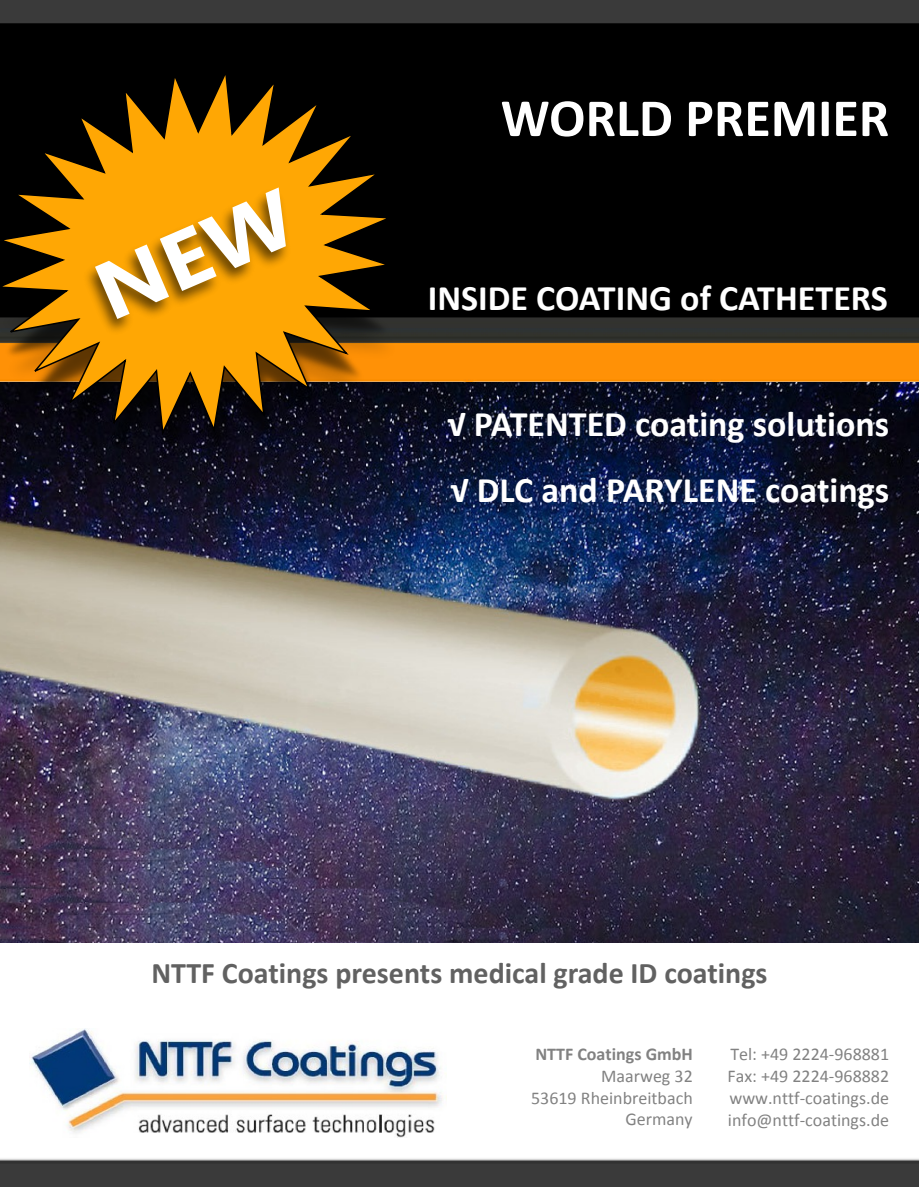
<style>
.page{position:relative;width:919px;height:1187px;background:#fff}
.page>*{position:absolute;margin:0;border:0;box-sizing:border-box;transform-origin:0 0}
.t1{font:700 54px "Calibri";color:#fff}
.t2{font:700 36px/66px "Calibri";color:#fff}
.t3{font:700 30px "Calibri";color:rgb(0 0 0/.62)}
.t4{font:18px/22px "Calibri";color:rgb(0 0 0/.5);text-align:justify}
.t5{font:700 18px "Calibri";color:rgb(0 0 0/.5)}
</style>
<div class="page">
<img style="left:0;top:0;width:918px;height:1186px">
<div style="left:0;top:382px;width:918px;height:775px;background:#fff"></div>
<img style="left:31px;top:1028px;width:415px;height:109px">
<img style="left:0;top:382px;width:918px;height:560px">
<img style="left:0;top:4px;width:470px;height:528px">
<svg style="left:0;top:67px;width:396px;height:371px;fill:#020201"></svg>
<img style="left:58px;top:140px;width:300px;height:226px">
<svg style="left:95px;top:187px;width:206px;height:132px"></svg>
<h1 class="t1" style="left:500px;top:95px;width:390px">WORLD PREMIER</h1>
<h2 class="t2" style="left:428px;top:268px;width:461px">INSIDE COATING of CATHETERS</h2>
<h2 class="t2" style="left:447px;top:394px;width:443px">√ PATENTED coating solutions √ DLC and PARYLENE coatings</h2>
<h3 class="t3" style="left:151px;top:960px;width:617px">NTTF Coatings presents medical grade ID coatings</h3>
<p class="t5" style="left:535px;top:1046px;width:159px">NTTF Coatings GmbH</p>
<p class="t4" style="left:531px;top:1067px;width:163px;line-height:21.1px;text-align:right">Maarweg 32<br>53619 Rheinbreitbach<br>Germany</p>
<p class="t4" style="left:727px;top:1044px;width:163px">Tel: +49 2224-968881<br>Fax: +49 2224-968882 www.nttf-coatings.de info@nttf-coatings.de</p>
</div>
